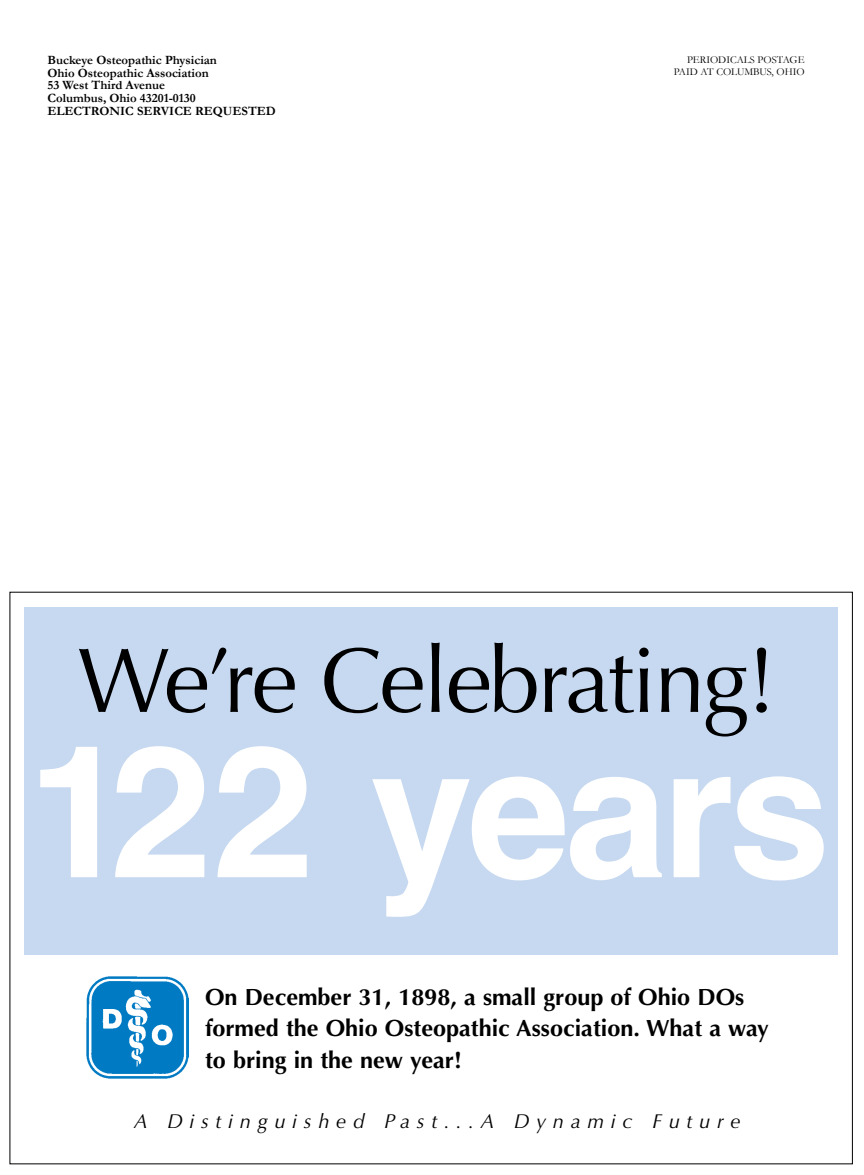
<style>
.page{position:relative;width:864px;height:1175px;background:#fff}
.page>*{position:absolute;margin:0;border:0;box-sizing:border-box;transform-origin:0 0}
.t1{font:700 184.05px "Helvetica";color:#fff}
.t2{font:92.1px "Optima";color:#000}
.t3{font:700 23.4px/31.2px "Optima";color:#000}
.t4{font:italic 20.1px "Optima";letter-spacing:.335em;color:#000}
.t5{font:700 12.75px/12.8px "Garamond";color:#000}
.t6{font:10.5px/12px "Garamond";color:#000;text-align:right}
</style>
<div class="page">
<img style="left:87px;top:976px;width:102px;height:102px">
<div style="left:25px;top:607px;width:813px;height:347px;background:#c7d9f0"></div>
<p class="t5" style="left:48px;top:54px;width:230px">Buckeye Osteopathic Physician<br>Ohio Osteopathic Association<br>53 West Third Avenue<br>Columbus, Ohio 43201-0130<br>ELECTRONIC SERVICE REQUESTED</p>
<p class="t6" style="left:674px;top:53px;width:132px">PERIODICALS POSTAGE<br>PAID AT COLUMBUS, OHIO</p>
<h2 class="t2" style="left:78px;top:627px;width:701px">We’re Celebrating!</h2>
<h1 class="t1" style="left:27px;top:664px;width:805px">122 years</h1>
<h3 class="t3" style="left:205px;top:981px;width:565px">On December 31, 1898, a small group of Ohio DOs formed the Ohio Osteopathic Association. What a way to bring in the new year!</h3>
<h3 class="t4" style="left:134px;top:1109px;width:608px">A Distinguished Past...A Dynamic Future</h3>
</div>
